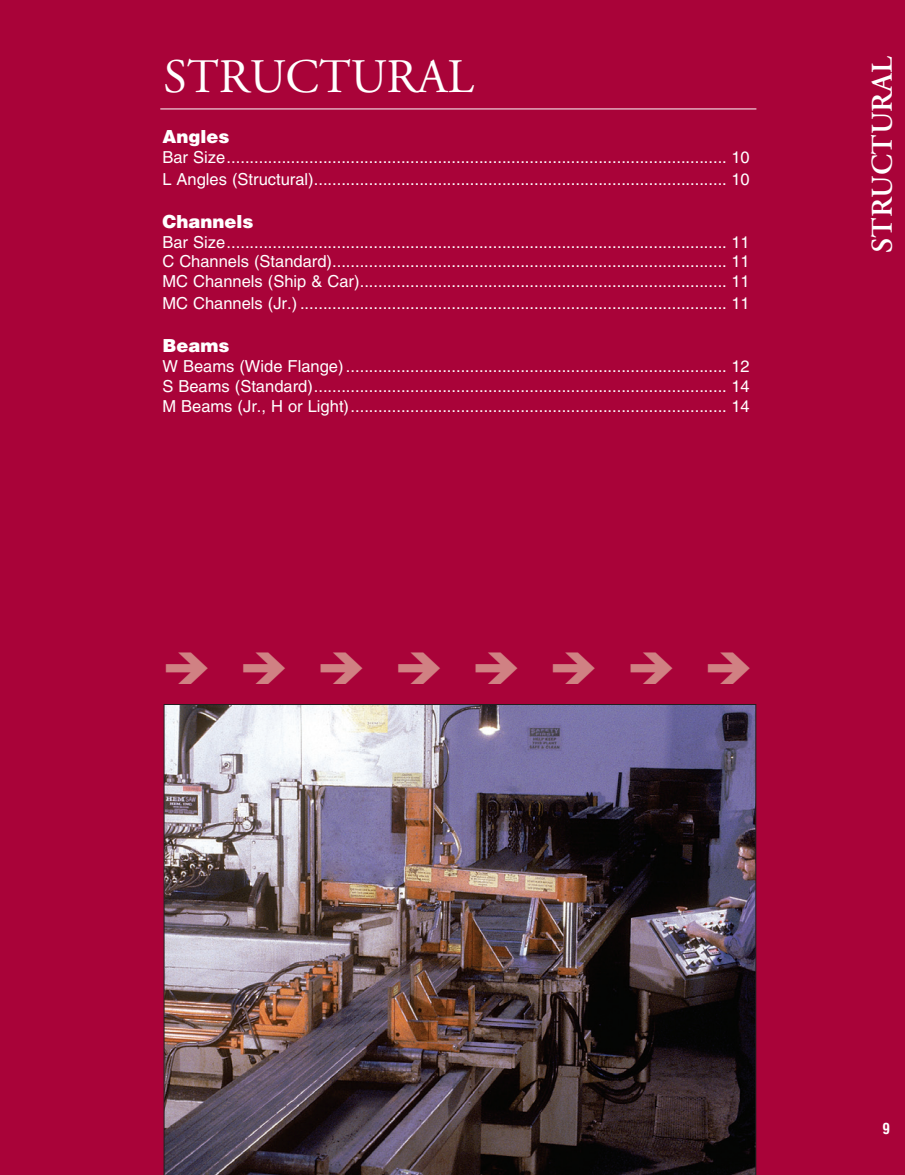
<style>
.page{position:relative;width:905px;height:1175px;background:#fff}
.page>*{position:absolute;margin:0;border:0;box-sizing:border-box;transform-origin:0 0}
.t1{font:48px "Adobe Garamond";color:#fff}
.t2{font:43.8px "Wingdings";color:#d08183;scale:1.06 1}
.t3{font:600 30px "Adobe Garamond";color:#fff}
.t4{font:900 18px "Helvetica LT Std";color:#fff}
.t5{font:16.5px/19.8px "Helvetica LT Std";color:#fff;text-align:justify}
.t6{font:700 condensed 15px "Helvetica LT Std";color:#fff}
</style>
<div class="page">
<div style="left:0;top:0;width:904px;height:1174px;background:#a90339"></div>
<hr style="left:160px;top:109px;width:596px;height:1px;background:#fff">
<img style="left:164px;top:704px;width:592px;height:470px">
<h1 class="t1" style="left:164px;top:51px;width:312px">STRUCTURAL</h1>
<p class="t4" style="left:162px;top:125px;width:69px">Angles</p>
<p class="t5" style="left:162px;top:146px;width:588px;line-height:21.6px">Bar Size............................................................................................................. 10<br>L Angles (Structural).......................................................................................... 10</p>
<p class="t4" style="left:162px;top:210px;width:93px">Channels</p>
<p class="t5" style="left:162px;top:232px;width:588px">Bar Size............................................................................................................. 11<br>C Channels (Standard)...................................................................................... 11<br>MC Channels (Ship &amp; Car)................................................................................ 11</p>
<p class="t5" style="left:162px;top:293px;width:588px">MC Channels (Jr.) ............................................................................................. 11</p>
<p class="t4" style="left:162px;top:334px;width:69px">Beams</p>
<p class="t5" style="left:162px;top:356px;width:588px">W Beams (Wide Flange)................................................................................... 12<br>S Beams (Standard).......................................................................................... 14<br>M Beams (Jr., H or Light).................................................................................. 14</p>
<h2 class="t2" style="left:162px;top:645px;width:559px">➔➔➔➔➔➔➔➔</h2>
<h3 class="t3" style="left:869px;top:253px;width:198px;rotate:-90deg">STRUCTURAL</h3>
<p class="t6" style="left:882px;top:1119px;width:9px">9</p>
</div>
